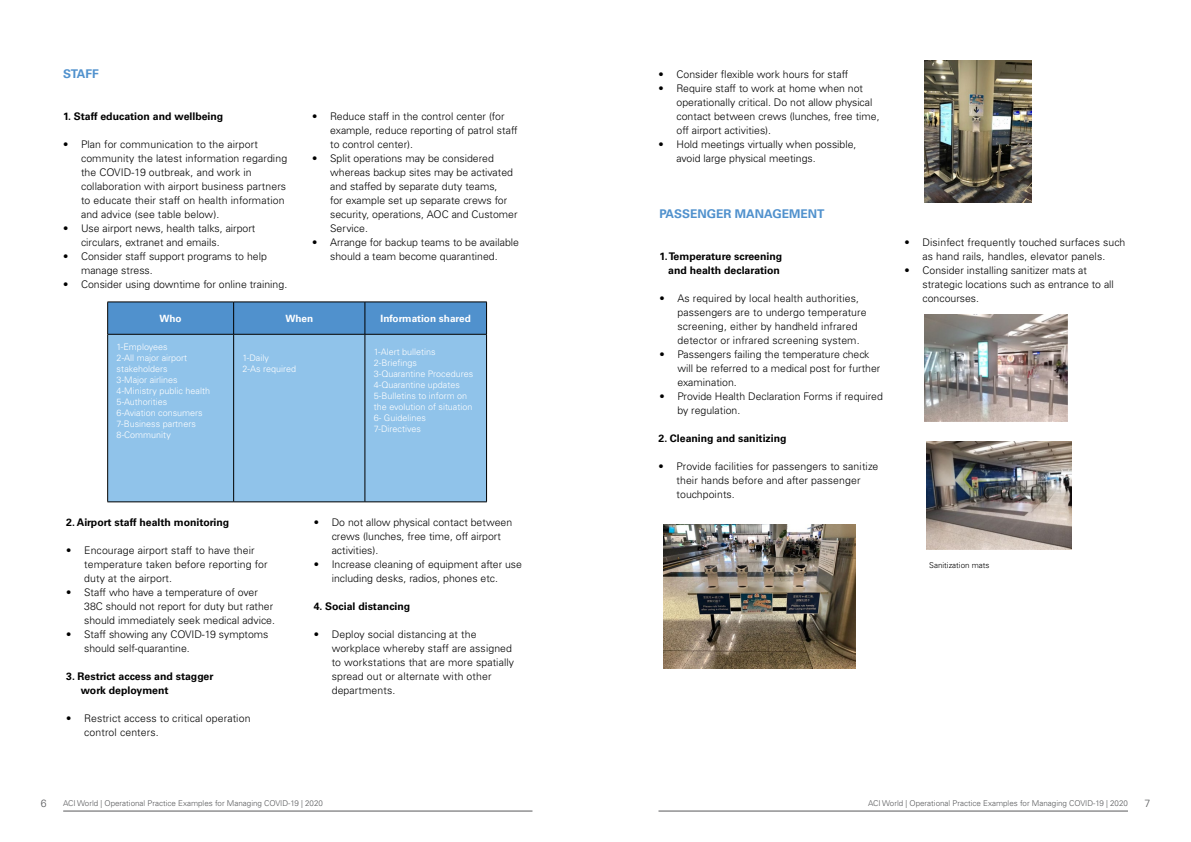
<style>
.page{position:relative;width:1191px;height:842px;background:#fff}
.page>*{position:absolute;margin:0;border:0;box-sizing:border-box;transform-origin:0 0}
.t1{font:700 12px "Univers LT Std";color:#5091cd}
.t2{font:300 10.5px/14px "Univers LT Std";color:#000}
.t3{font:700 10.5px/14px "Univers LT Std";color:#000;text-align:right}
.t4{font:300 10.5px "Univers LT Std";color:#58595b}
.t5{font:700 10px "Univers LT Std";color:#fff}
.t6{font:300 9px/11px "Univers LT Std";color:#fff}
.t7{font:300 8px "Univers LT Std";color:#58595b}
.t8{font:300 8px "Univers LT Std";color:#000}
</style>
<div class="page">
<hr style="left:63px;top:810px;width:469px;height:1px;background:#58595b">
<hr style="left:658px;top:810px;width:470px;height:1px;background:#58595b">
<img style="left:663px;top:524px;width:192px;height:144px">
<img style="left:925px;top:61px;width:106px;height:142px">
<img style="left:924px;top:315px;width:143px;height:106px">
<img style="left:926px;top:441px;width:146px;height:108px">
<div style="left:108px;top:302px;width:126px;height:32px;background:#5091cd"></div>
<div style="left:234px;top:303px;width:252px;height:31px;background:#5091cd"></div>
<div style="left:108px;top:334px;width:126px;height:168px;background:#90c3ea"></div>
<div style="left:234px;top:334px;width:131px;height:168px;background:#90c3ea"></div>
<div style="left:365px;top:334px;width:122px;height:168px;background:#90c3ea"></div>
<hr style="left:107px;top:302px;width:127px;height:1px;background:#000">
<hr style="left:107px;top:302px;width:1px;height:32px;background:#000">
<hr style="left:234px;top:302px;width:131px;height:1px;background:#000">
<hr style="left:233px;top:302px;width:1px;height:32px;background:#000">
<hr style="left:365px;top:302px;width:122px;height:1px;background:#000">
<hr style="left:365px;top:302px;width:1px;height:32px;background:#000">
<hr style="left:486px;top:302px;width:1px;height:32px;background:#000">
<hr style="left:107px;top:334px;width:127px;height:1px;background:#000">
<hr style="left:107px;top:334px;width:1px;height:167px;background:#000">
<hr style="left:234px;top:334px;width:131px;height:1px;background:#000">
<hr style="left:233px;top:334px;width:1px;height:167px;background:#000">
<hr style="left:365px;top:334px;width:122px;height:1px;background:#000">
<hr style="left:365px;top:334px;width:1px;height:167px;background:#000">
<hr style="left:486px;top:334px;width:1px;height:167px;background:#000">
<hr style="left:107px;top:501px;width:127px;height:1px;background:#000">
<hr style="left:234px;top:501px;width:131px;height:1px;background:#000">
<hr style="left:365px;top:501px;width:122px;height:1px;background:#000">
<p class="t1" style="left:63px;top:67px;width:37px">STAFF</p>
<p class="t3" style="left:63px;top:109px;width:162px">1. Staff education and wellbeing</p>
<p class="t2" style="left:81px;top:137px;width:208px;text-indent:-18px">• Plan for communication to the airport community the latest information regarding the COVID-19 outbreak, and work in collaboration with airport business partners to educate their staff on health information and advice (see table below).</p>
<p class="t2" style="left:81px;top:221px;width:176px;text-indent:-18px">• Use airport news, health talks, airport circulars, extranet and emails.</p>
<p class="t2" style="left:81px;top:249px;width:187px;text-indent:-18px">• Consider staff support programs to help manage stress.</p>
<p class="t2" style="left:63px;top:277px;width:226px">• Consider using downtime for online training.</p>
<p class="t2" style="left:330px;top:109px;width:189px;text-indent:-18px">• Reduce staff in the control center (for example, reduce reporting of patrol staff to control center).</p>
<p class="t2" style="left:330px;top:151px;width:189px;text-indent:-18px">• Split operations may be considered whereas backup sites may be activated and staffed by separate duty teams,<br>for example set up separate crews for security, operations, AOC and Customer<br>Service.</p>
<p class="t2" style="left:312px;top:235px;width:208px;text-align:center">• Arrange for backup teams to be available should a team become quarantined.</p>
<p class="t5" style="left:160px;top:312px;width:24px">Who</p>
<p class="t5" style="left:285px;top:312px;width:29px">When</p>
<p class="t5" style="left:381px;top:312px;width:92px">Information shared</p>
<p class="t6" style="left:117px;top:341px;width:95px">1-Employees<br>2-All major airport stakeholders<br>3-Major airlines<br>4-Ministry public health<br>5-Authorities<br>6-Aviation consumers<br>7-Business partners<br>8-Community</p>
<p class="t6" style="left:243px;top:352px;width:55px">1-Daily<br>2-As required</p>
<p class="t6" style="left:374px;top:346px;width:101px">1-Alert bulletins<br>2-Briefings<br>3-Quarantine Procedures<br>4-Quarantine updates<br>5-Bulletins to inform on the evolution of situation<br>6- Guidelines<br>7-Directives</p>
<p class="t3" style="left:66px;top:515px;width:165px">2. Airport staff health monitoring</p>
<p class="t2" style="left:84px;top:543px;width:185px;text-indent:-18px">• Encourage airport staff to have their temperature taken before reporting for duty at the airport.</p>
<p class="t2" style="left:84px;top:585px;width:192px;text-indent:-18px">• Staff who have a temperature of over<br>38C should not report for duty but rather should immediately seek medical advice.</p>
<p class="t2" style="left:84px;top:627px;width:186px;text-indent:-18px">• Staff showing any COVID-19 symptoms should self-quarantine.</p>
<p class="t3" style="left:81px;top:669px;width:134px;text-align:left;text-indent:-15px">3. Restrict access and stagger work deployment</p>
<p class="t2" style="left:84px;top:711px;width:168px;text-indent:-18px">• Restrict access to critical operation control centers.</p>
<p class="t2" style="left:332px;top:515px;width:182px;text-indent:-18px">• Do not allow physical contact between crews (lunches, free time, off airport activities).</p>
<p class="t2" style="left:314px;top:557px;width:210px;text-align:center">• Increase cleaning of equipment after use including desks, radios, phones etc.</p>
<p class="t3" style="left:314px;top:599px;width:98px">4. Social distancing</p>
<p class="t2" style="left:332px;top:627px;width:184px;text-indent:-18px">• Deploy social distancing at the workplace whereby staff are assigned to workstations that are more spatially spread out or alternate with other departments.</p>
<p class="t2" style="left:658px;top:67px;width:191px">• Consider flexible work hours for staff</p>
<p class="t2" style="left:676px;top:81px;width:205px;text-indent:-18px">• Require staff to work at home when not operationally critical. Do not allow physical contact between crews (lunches, free time, off airport activities).</p>
<p class="t2" style="left:676px;top:137px;width:182px;text-indent:-18px">• Hold meetings virtually when possible, avoid large physical meetings.</p>
<p class="t1" style="left:659px;top:207px;width:166px">PASSENGER MANAGEMENT</p>
<p class="t3" style="left:659px;top:249px;width:124px">1. Temperature screening and health declaration</p>
<p class="t2" style="left:677px;top:291px;width:191px;text-indent:-18px">• As required by local health authorities, passengers are to undergo temperature screening, either by handheld infrared detector or infrared screening system.</p>
<p class="t2" style="left:677px;top:347px;width:204px;text-indent:-18px">• Passengers failing the temperature check will be referred to a medical post for further examination.</p>
<p class="t2" style="left:677px;top:389px;width:207px;text-indent:-18px">• Provide Health Declaration Forms if required by regulation.</p>
<p class="t3" style="left:658px;top:431px;width:130px">2. Cleaning and sanitizing</p>
<p class="t2" style="left:676px;top:459px;width:203px;text-indent:-18px">• Provide facilities for passengers to sanitize their hands before and after passenger touchpoints.</p>
<p class="t2" style="left:904px;top:235px;width:222px;text-align:center">• Disinfect frequently touched surfaces such as hand rails, handles, elevator panels.</p>
<p class="t2" style="left:922px;top:263px;width:193px;text-indent:-18px">• Consider installing sanitizer mats at strategic locations such as entrance to all concourses.</p>
<p class="t8" style="left:929px;top:560px;width:62px">Sanitization mats</p>
<p class="t4" style="left:41px;top:796px;width:7px">6</p>
<p class="t7" style="left:63px;top:798px;width:261px">ACI World | Operational Practice Examples for Managing COVID-19 | 2020</p>
<p class="t7" style="left:868px;top:798px;width:261px">ACI World | Operational Practice Examples for Managing COVID-19 | 2020</p>
<p class="t4" style="left:1144px;top:796px;width:7px">7</p>
</div>
